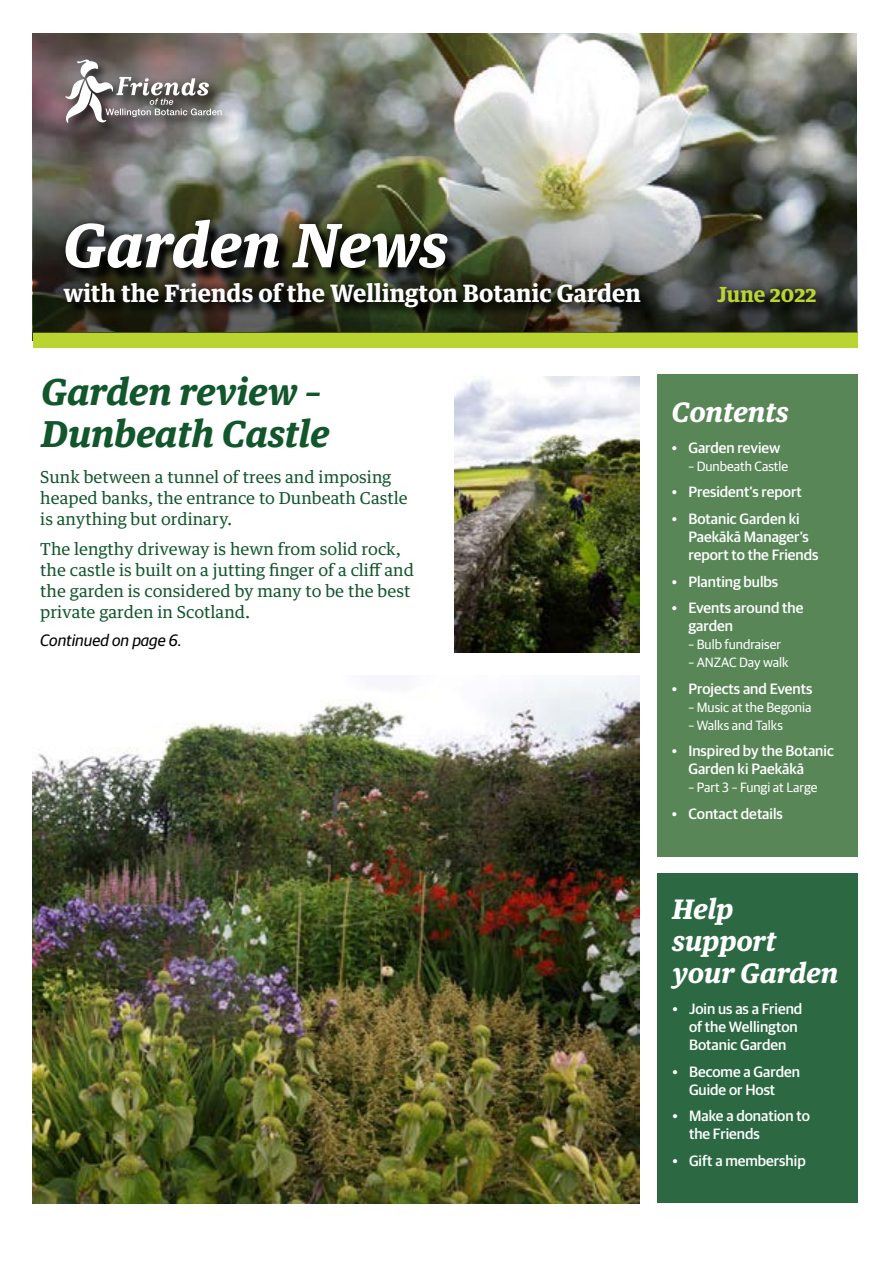
<style>
.page{position:relative;width:893px;height:1263px;background:#fff}
.page>*{position:absolute;margin:0;border:0;box-sizing:border-box;transform-origin:0 0}
.t1{font:italic 700 60px "Guardian Text Egyp";color:#fff}
.t2{font:italic 700 36px/42px "Guardian Text Egyp TT";color:#12562c}
.t3{font:italic 700 27px/32.4px "Guardian Text Egyp";color:#fff}
.t4{font:700 24px "Guardian Text Egyp";color:#fff}
.t5{font:700 21px "Guardian Text Egyp";color:#bad532}
.t6{font:16.5px/21px "Guardian Text Egyp";color:#12562c}
.t7{font:italic 16.5px "Guardian Sans";color:#000}
.t8{font:500 15px/18px "Guardian Sans";color:#fff}
.t9{font:13.5px "Guardian Sans";color:#fff}
</style>
<div class="page">
<div style="left:657px;top:873px;width:200px;height:330px;background:#2c6943"></div>
<div style="left:657px;top:375px;width:200px;height:482px;background:#588657"></div>
<img style="left:33px;top:34px;width:824px;height:298px">
<div style="left:63px;top:58px;width:173px;height:79px;background:#000;opacity:.75"></div>
<svg style="left:65px;top:60px;width:157px;height:61px"></svg>
<div style="left:33px;top:332px;width:825px;height:16px;background:#bad532"></div>
<img style="left:34px;top:121px;width:824px;height:211px">
<svg style="left:66px;top:221px;width:764px;height:101px;background:#313325"></svg>
<div style="left:57px;top:211px;width:766px;height:102px;background:#000;opacity:.75"></div>
<img style="left:33px;top:676px;width:607px;height:528px">
<img style="left:455px;top:377px;width:185px;height:276px">
<h1 class="t1" style="left:63px;top:196px;width:386px">Garden News</h1>
<h3 class="t4" style="left:63px;top:273px;width:579px">with the Friends of the Wellington Botanic Garden</h3>
<h3 class="t5" style="left:717px;top:277px;width:101px">June 2022</h3>
<h2 class="t2" style="left:41px;top:368px;width:290px">Garden review –<br>Dunbeath Castle</h2>
<p class="t6" style="left:40px;top:465px;width:369px">Sunk between a tunnel of trees and imposing heaped banks, the entrance to Dunbeath Castle is anything but ordinary.</p>
<p class="t6" style="left:40px;top:537px;width:375px">The lengthy driveway is hewn from solid rock, the castle is built on a jutting finger of a cliff and the garden is considered by many to be the best private garden in Scotland.</p>
<p class="t7" style="left:40px;top:628px;width:143px">Continued on page 6.</p>
<h3 class="t3" style="left:672px;top:394px;width:118px">Contents</h3>
<p class="t8" style="left:672px;top:438px;width:110px">• Garden review</p>
<p class="t9" style="left:688px;top:457px;width:101px">– Dunbeath Castle</p>
<p class="t8" style="left:672px;top:482px;width:131px">• President’s report</p>
<p class="t8" style="left:688px;top:509px;width:132px;text-indent:-16px">• Botanic Garden ki<br>Paekākā Manager’s report to the Friends</p>
<p class="t8" style="left:672px;top:571px;width:108px">• Planting bulbs</p>
<p class="t8" style="left:688px;top:598px;width:117px;text-indent:-16px">• Events around the garden</p>
<p class="t9" style="left:688px;top:635px;width:94px">– Bulb fundraiser</p>
<p class="t9" style="left:688px;top:653px;width:102px">– ANZAC Day walk</p>
<p class="t8" style="left:672px;top:678px;width:142px">• Projects and Events</p>
<p class="t9" style="left:688px;top:697px;width:125px">– Music at the Begonia</p>
<p class="t9" style="left:688px;top:715px;width:96px">– Walks and Talks</p>
<p class="t8" style="left:688px;top:741px;width:147px;text-indent:-16px">• Inspired by the Botanic<br>Garden ki Paekākā</p>
<p class="t9" style="left:688px;top:778px;width:131px">– Part 3 – Fungi at Large</p>
<p class="t8" style="left:672px;top:803px;width:113px">• Contact details</p>
<h3 class="t3" style="left:672px;top:890px;width:167px">Help support your Garden</h3>
<p class="t8" style="left:689px;top:999px;width:115px;text-indent:-16px">• Join us as a Friend of the Wellington<br>Botanic Garden</p>
<p class="t8" style="left:672px;top:1061px;width:129px;text-align:center">• Become a Garden<br>Guide or Host</p>
<p class="t8" style="left:689px;top:1106px;width:122px;text-indent:-16px">• Make a donation to the Friends</p>
<p class="t8" style="left:672px;top:1150px;width:135px">• Gift a membership</p>
</div>
